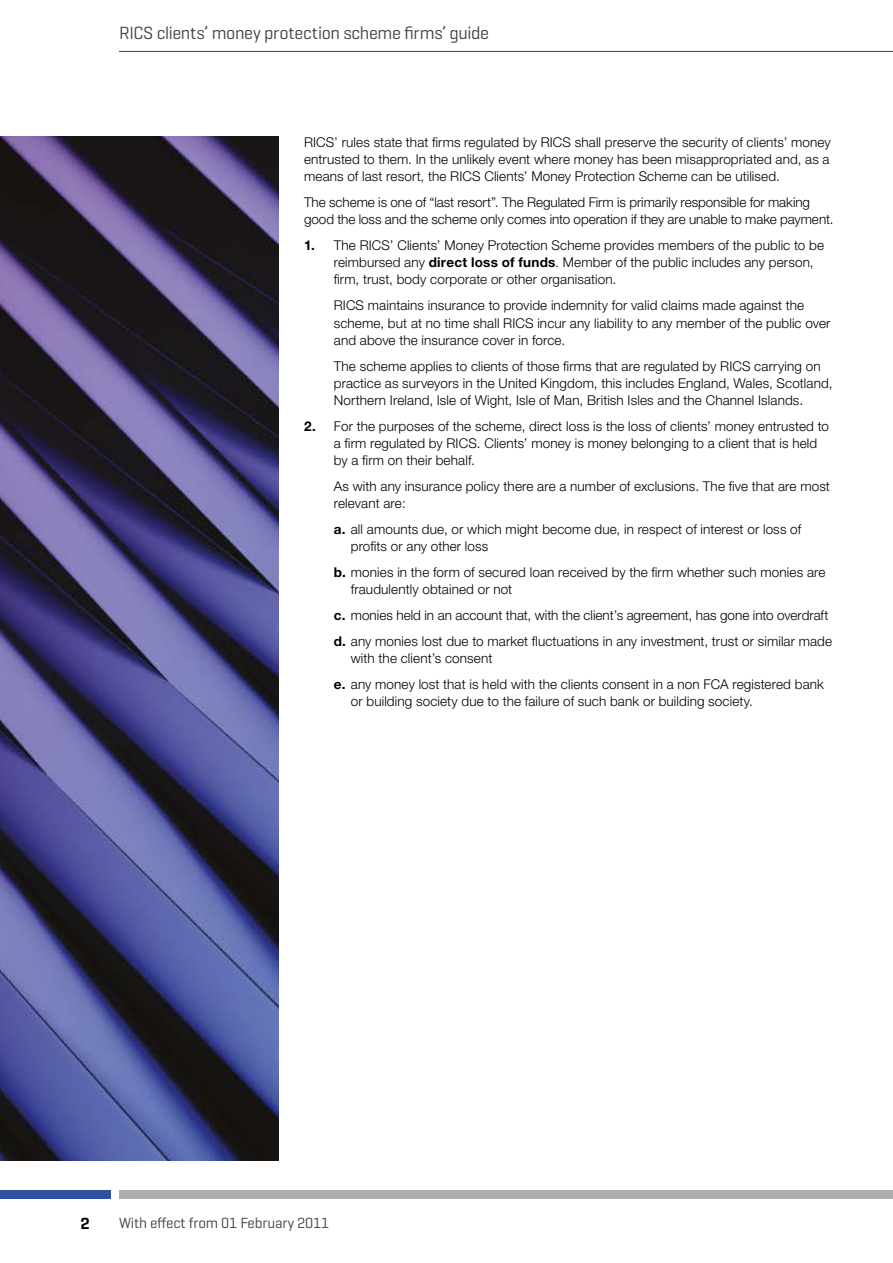
<style>
.page{position:relative;width:893px;height:1263px;background:#fff}
.page>*{position:absolute;margin:0;border:0;box-sizing:border-box;transform-origin:0 0}
.t1{font:18px "Geogrotesque";letter-spacing:-.02em;color:#3d444c}
.t2{font:600 16.5px "Geogrotesque";color:#000}
.t3{font:15px "Geogrotesque";letter-spacing:-.01em;color:#3d444c}
.t4{font:300 13.5px/17.2px "Helvetica Neue";letter-spacing:.01em;color:#000}
.s1{font-weight:700}
</style>
<div class="page">
<div style="left:0;top:1191px;width:111px;height:8px;background:#2f52a0"></div>
<div style="left:119px;top:1191px;width:774px;height:8px;background:#aeaeae"></div>
<hr style="left:119px;top:51px;width:774px;height:1px;background:#3d444c">
<img style="left:0;top:136px;width:279px;height:1025px">
<h1 class="t1" style="left:119px;top:21px;width:371px">RICS clients’ money protection scheme firms’ guide</h1>
<p class="t4" style="left:304px;top:133px;width:528px;text-align:justify">RICS’ rules state that firms regulated by RICS shall preserve the security of clients’ money entrusted to them. In the unlikely event where money has been misappropriated and, as a means of last resort, the RICS Clients’ Money Protection Scheme can be utilised.</p>
<p class="t4" style="left:304px;top:193px;width:531px">The scheme is one of “last resort”. The Regulated Firm is primarily responsible for making good the loss and the scheme only comes into operation if they are unable to make payment.</p>
<p class="t4" style="left:334px;top:236px;width:492px;text-indent:-30px"><span class="s1">1.</span> The RICS’ Clients’ Money Protection Scheme provides members of the public to be reimbursed any <span class="s1">direct loss of funds</span>. Member of the public includes any person, firm, trust, body corporate or other organisation.</p>
<p class="t4" style="left:334px;top:297px;width:498px">RICS maintains insurance to provide indemnity for valid claims made against the scheme, but at no time shall RICS incur any liability to any member of the public over and above the insurance cover in force.</p>
<p class="t4" style="left:334px;top:357px;width:500px">The scheme applies to clients of those firms that are regulated by RICS carrying on practice as surveyors in the United Kingdom, this includes England, Wales, Scotland,<br>Northern Ireland, Isle of Wight, Isle of Man, British Isles and the Channel Islands.</p>
<p class="t4" style="left:334px;top:417px;width:497px;text-indent:-30px"><span class="s1">2.</span> For the purposes of the scheme, direct loss is the loss of clients’ money entrusted to a firm regulated by RICS. Clients’ money is money belonging to a client that is held by a firm on their behalf.</p>
<p class="t4" style="left:334px;top:477px;width:498px">As with any insurance policy there are a number of exclusions. The five that are most relevant are:</p>
<p class="t4" style="left:351px;top:520px;width:452px;text-indent:-17px"><span class="s1">a.</span> all amounts due, or which might become due, in respect of interest or loss of profits or any other loss</p>
<p class="t4" style="left:351px;top:563px;width:476px;text-indent:-17px"><span class="s1">b.</span> monies in the form of secured loan received by the firm whether such monies are fraudulently obtained or not</p>
<p class="t4" style="left:334px;top:602px;width:500px;line-height:25.8px"><span class="s1">c.</span> monies held in an account that, with the client’s agreement, has gone into overdraft <span class="s1">d.</span> any monies lost due to market fluctuations in any investment, trust or similar made</p>
<p class="t4" style="left:334px;top:645px;width:492px;line-height:25.8px;text-indent:17px">with the client’s consent<br><span class="s1">e.</span> any money lost that is held with the clients consent in a non FCA registered bank</p>
<p class="t4" style="left:351px;top:692px;width:404px">or building society due to the failure of such bank or building society.</p>
<p class="t2" style="left:81px;top:1213px;width:11px">2</p>
<p class="t3" style="left:119px;top:1214px;width:212px">With effect from 01 February 2011</p>
</div>
